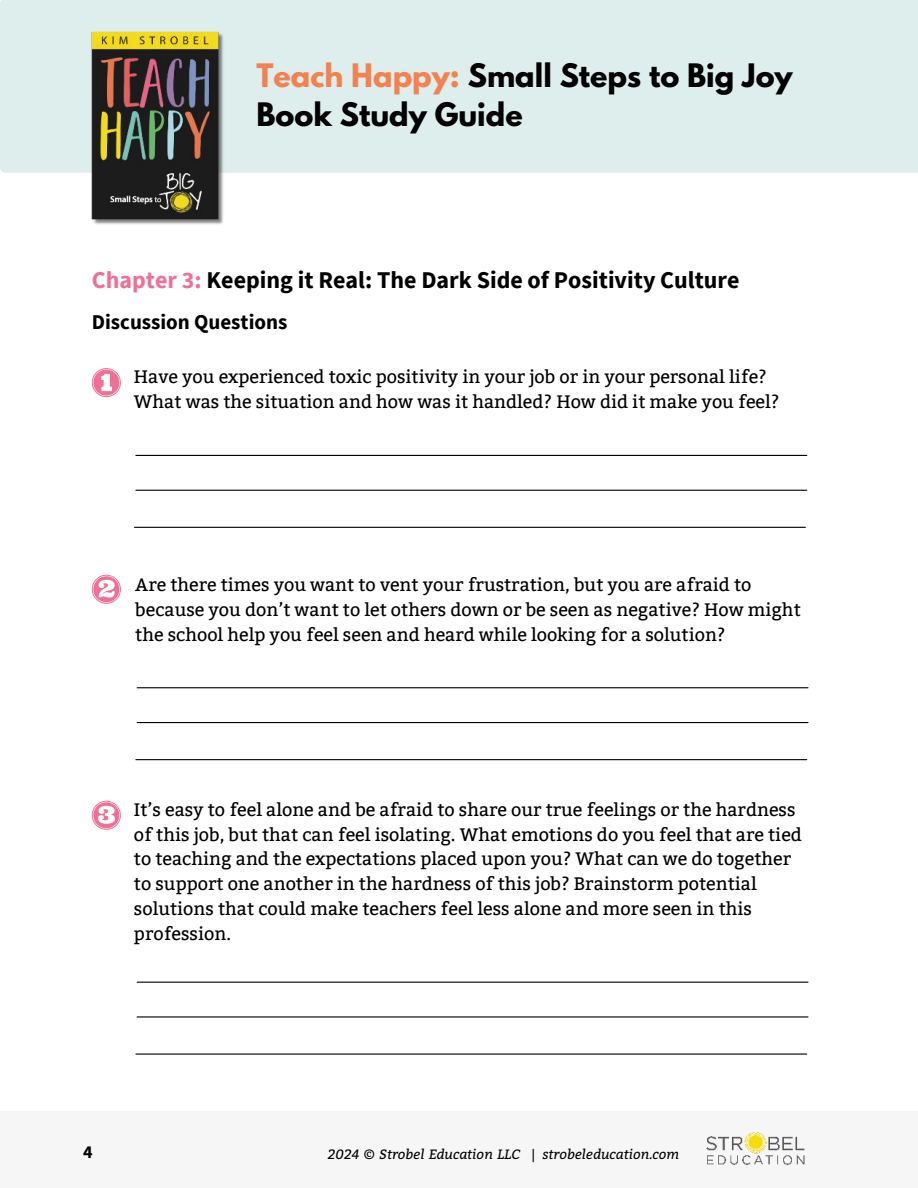
<style>
.page{position:relative;width:918px;height:1188px;background:#fff}
.page>*{position:absolute;margin:0;border:0;box-sizing:border-box;transform-origin:0 0}
.t1{font:700 28.65px/39.3px "League Spartan";color:#000}
.t2{font:700 24px "Source Sans Pro";color:#000}
.t3{font:700 21px "Source Sans Pro";color:#000}
.t4{font:18px/24.8px "Bitter";color:#000}
.t5{font:700 18px "Source Sans Pro";color:#000}
.t6{font:italic 13.5px "Bitter";color:#000}
.s1{color:#f48150}
.s2{color:#f07095}
.s3{font-style:normal}
</style>
<div class="page">
<hr style="left:135px;top:527px;width:670px;height:1px;background:#000">
<hr style="left:136px;top:455px;width:671px;height:1px;background:#000">
<hr style="left:136px;top:490px;width:671px;height:1px;background:#000">
<hr style="left:136px;top:759px;width:671px;height:1px;background:#000">
<hr style="left:137px;top:687px;width:671px;height:1px;background:#000">
<hr style="left:137px;top:722px;width:671px;height:1px;background:#000">
<svg style="left:92px;top:368px;width:29px;height:29px"></svg>
<svg style="left:92px;top:575px;width:29px;height:29px"></svg>
<svg style="left:92px;top:801px;width:29px;height:29px"></svg>
<hr style="left:136px;top:1053px;width:671px;height:2px;background:#000">
<hr style="left:137px;top:982px;width:671px;height:1px;background:#000">
<hr style="left:137px;top:1016px;width:671px;height:2px;background:#000">
<div style="left:0;top:1111px;width:918px;height:77px;background:#f6f6f6"></div>
<img style="left:706px;top:1132px;width:99px;height:34px">
<div style="left:0;top:0;width:918px;height:173px;background:#ddeeec"></div>
<img style="left:92px;top:29px;width:133px;height:196px">
<h1 class="t1" style="left:257px;top:55px;width:538px"><span class="s1">Teach Happy:</span> Small Steps to Big Joy<br>Book Study Guide</h1>
<h2 class="t2" style="left:92px;top:263px;width:649px"><span class="s2">Chapter 3:</span> Keeping it Real: The Dark Side of Positivity Culture</h2>
<p class="t3" style="left:92px;top:308px;width:197px">Discussion Questions</p>
<p class="t4" style="left:134px;top:365px;width:647px">Have you experienced toxic positivity in your job or in your personal life?<br>What was the situation and how was it handled? How did it make you feel?</p>
<p class="t4" style="left:135px;top:573px;width:667px">Are there times you want to vent your frustration, but you are afraid to because you don’t want to let others down or be seen as negative? How might the school help you feel seen and heard while looking for a solution?</p>
<p class="t4" style="left:134px;top:797px;width:669px">It’s easy to feel alone and be afraid to share our true feelings or the hardness of this job, but that can feel isolating. What emotions do you feel that are tied to teaching and the expectations placed upon you? What can we do together to support one another in the hardness of this job? Brainstorm potential solutions that could make teachers feel less alone and more seen in this profession.</p>
<p class="t5" style="left:83px;top:1140px;width:11px">4</p>
<p class="t6" style="left:328px;top:1144px;width:353px">2024 © Strobel Education LLC <span class="s3">|</span> strobeleducation.com</p>
</div>
